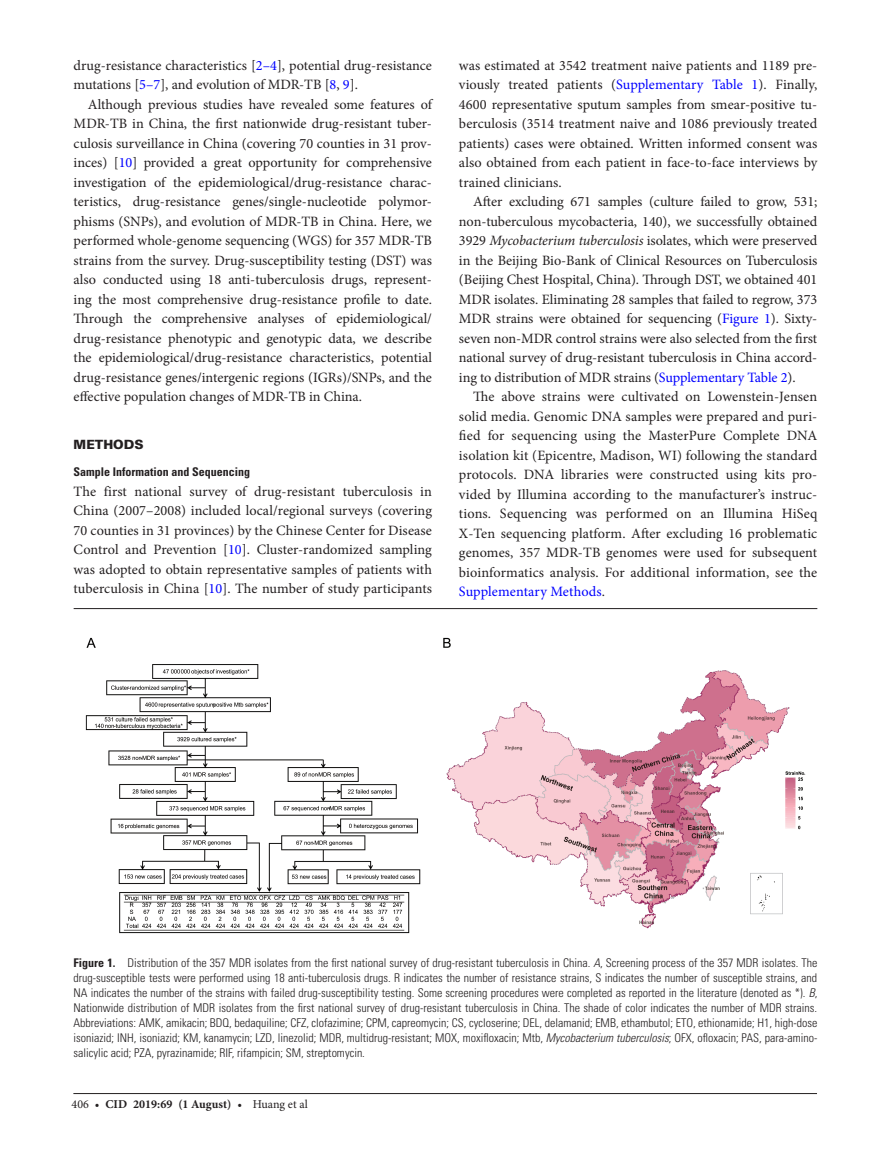
<style>
.page{position:relative;width:891px;height:1174px;background:#fff}
.page>*{position:absolute;margin:0;border:0;box-sizing:border-box;transform-origin:0 0}
.t1{font:14.25px/19.5px "Minion Pro";color:#231f20;text-align:justify}
.t2{font:900 12.75px "Univers LT Std";color:#231f20}
.t3{font:300 condensed 12px/15px "Univers LT Std";color:#231f20;text-align:justify}
.t4{font:700 12px "Minion Pro";color:#231f20}
.t5{font:700 condensed 12px "Univers LT Std";color:#231f20}
.s1{color:#00f}
.s2{font-style:italic}
.s3{font-weight:700}
.s4{font-weight:400}
</style>
<div class="page">
<hr style="left:73px;top:1093px;width:744px;height:1px;background:#231f20">
<hr style="left:74px;top:608px;width:743px;height:1px;background:#231f20">
<img style="left:85px;top:637px;width:721px;height:296px">
<p class="t1" style="left:74px;top:55px;width:360px">drug-resistance characteristics [<span class="s1">2–4</span>], potential drug-resistance mutations [<span class="s1">5–7</span>], and evolution of MDR-TB [<span class="s1">8</span>, <span class="s1">9</span>].</p>
<p class="t1" style="left:74px;top:94px;width:360px;text-indent:14px">Although previous studies have revealed some features of MDR-TB in China, the first nationwide drug-resistant tuber&shy;culosis surveillance in China (covering 70 counties in 31 prov&shy;inces) [<span class="s1">10</span>] provided a great opportunity for comprehensive investigation of the epidemiological/drug-resistance charac&shy;teristics, drug-resistance genes/single-nucleotide polymor&shy;phisms (SNPs), and evolution of MDR-TB in China. Here, we performed whole-genome sequencing (WGS) for 357 MDR-TB strains from the survey. Drug-susceptibility testing (DST) was also conducted using 18 anti-tuberculosis drugs, represent&shy;ing the most comprehensive drug-resistance profile to date.<br>Through the comprehensive analyses of epidemiological/ drug-resistance phenotypic and genotypic data, we describe the epidemiological/drug-resistance characteristics, potential drug-resistance genes/intergenic regions (IGRs)/SNPs, and the effective population changes of MDR-TB in China.</p>
<p class="t2" style="left:74px;top:437px;width:72px">METHODS</p>
<p class="t5" style="left:74px;top:465px;width:178px">Sample Information and Sequencing</p>
<p class="t1" style="left:74px;top:481px;width:360px">The first national survey of drug-resistant tuberculosis in China (2007–2008) included local/regional surveys (covering 70 counties in 31 provinces) by the Chinese Center for Disease Control and Prevention [<span class="s1">10</span>]. Cluster-randomized sampling was adopted to obtain representative samples of patients with tuberculosis in China [<span class="s1">10</span>]. The number of study participants</p>
<p class="t1" style="left:459px;top:55px;width:360px">was estimated at 3542 treatment naive patients and 1189 pre&shy;viously treated patients (<span class="s1">Supplementary Table 1</span>). Finally, 4600 representative sputum samples from smear-positive tu&shy;berculosis (3514 treatment naive and 1086 previously treated patients) cases were obtained. Written informed consent was also obtained from each patient in face-to-face interviews by trained clinicians.</p>
<p class="t1" style="left:459px;top:192px;width:360px;text-indent:14px">After excluding 671 samples (culture failed to grow, 531; non-tuberculous mycobacteria, 140), we successfully obtained 3929 <span class="s2">Mycobacterium tuberculosis</span> isolates, which were preserved in the Beijing Bio-Bank of Clinical Resources on Tuberculosis (Beijing Chest Hospital, China). Through DST, we obtained 401<br>MDR isolates. Eliminating 28 samples that failed to regrow, 373<br>MDR strains were obtained for sequencing (<span class="s1">Figure 1</span>). Sixty&shy;seven non-MDR control strains were also selected from the first national survey of drug-resistant tuberculosis in China accord&shy;ing to distribution of MDR strains (<span class="s1">Supplementary Table 2</span>).</p>
<p class="t1" style="left:459px;top:387px;width:360px;text-indent:14px">The above strains were cultivated on Lowenstein-Jensen solid media. Genomic DNA samples were prepared and puri&shy;fied for sequencing using the MasterPure Complete DNA isolation kit (Epicentre, Madison, WI) following the standard protocols. DNA libraries were constructed using kits pro&shy;vided by Illumina according to the manufacturer’s instruc&shy;tions. Sequencing was performed on an Illumina HiSeq X-Ten sequencing platform. After excluding 16 problematic genomes, 357 MDR-TB genomes were used for subsequent bioinformatics analysis. For additional information, see the <span class="s1">Supplementary Methods</span>.</p>
<p class="t3" style="left:74px;top:955px;width:745px"><span class="s3">Figure 1.</span> Distribution of the 357 MDR isolates from the first national survey of drug-resistant tuberculosis in China. <span class="s2">A</span>, Screening process of the 357 MDR isolates. The drug-susceptible tests were performed using 18 anti-tuberculosis drugs. R indicates the number of resistance strains, S indicates the number of susceptible strains, and NA indicates the number of the strains with failed drug-susceptibility testing. Some screening procedures were completed as reported in the literature (denoted as *). <span class="s2">B</span>, Nationwide distribution of MDR isolates from the first national survey of drug-resistant tuberculosis in China. The shade of color indicates the number of MDR strains.<br>Abbreviations: AMK, amikacin; BDQ, bedaquiline; CFZ, clofazimine; CPM, capreomycin; CS, cycloserine; DEL, delamanid; EMB, ethambutol; ETO, ethionamide; H1, high-dose isoniazid; INH, isoniazid; KM, kanamycin; LZD, linezolid; MDR, multidrug-resistant; MOX, moxifloxacin; Mtb, <span class="s2">Mycobacterium tuberculosis</span>; OFX, ofloxacin; PAS, para-amino&shy;salicylic acid; PZA, pyrazinamide; RIF, rifampicin; SM, streptomycin.</p>
<p class="t4" style="left:72px;top:1095px;width:238px"><span class="s4">406 •</span> CID 2019:69 (1 August) <span class="s4">• Huang et al</span></p>
</div>
